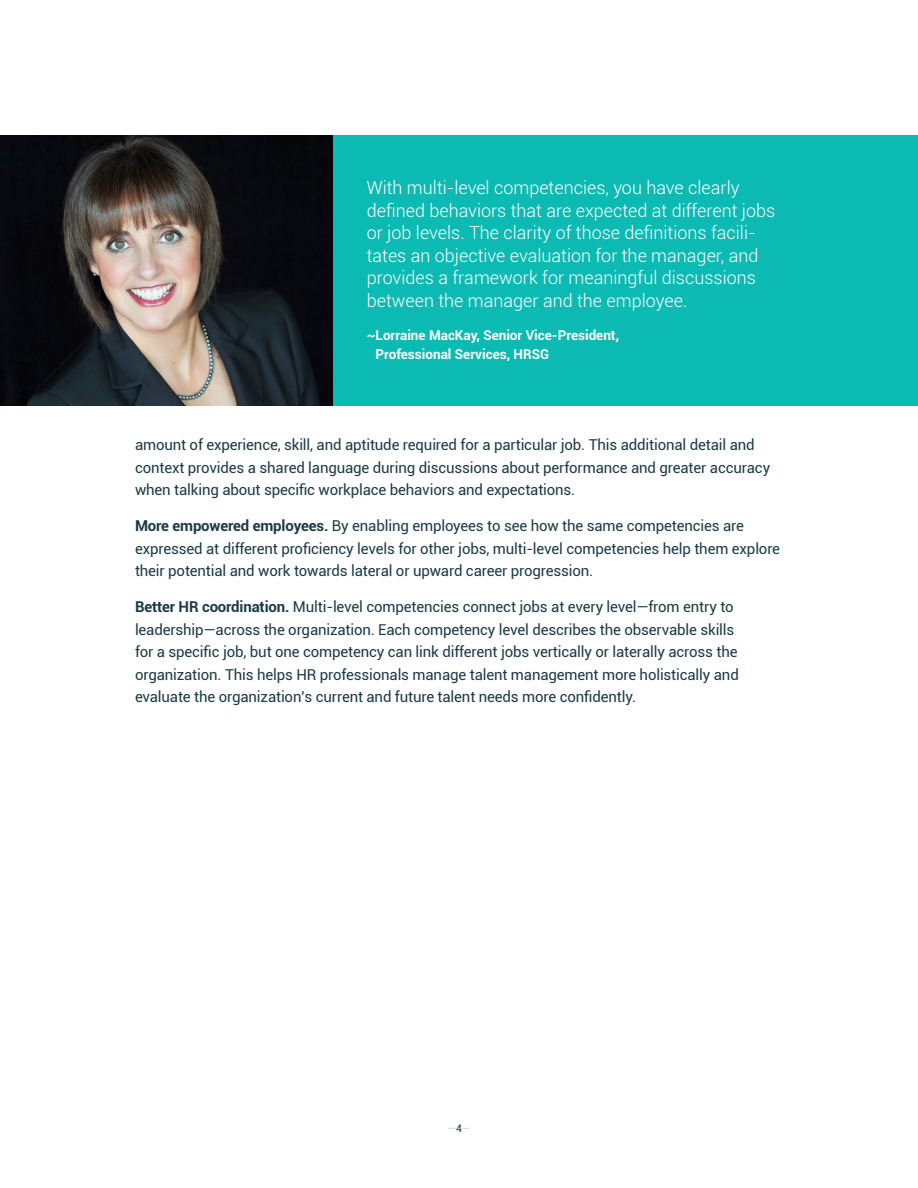
<style>
.page{position:relative;width:918px;height:1188px;background:#fff}
.page>*{position:absolute;margin:0;border:0;box-sizing:border-box;transform-origin:0 0}
.t1{font:300 18px/22.5px "Roboto";color:#fff}
.t2{font:15px/22.5px "Roboto";letter-spacing:-.01em;color:#1c3b47}
.t3{font:700 13.5px/19.5px "Roboto";color:#fff}
.t4{font:10.5px "Roboto";color:#bdd2dc}
.s1{font-weight:700}
.s2{color:#1c3b47}
</style>
<div class="page">
<div style="left:333px;top:135px;width:585px;height:270px;background:#0cbab4"></div>
<img style="left:0;top:135px;width:333px;height:270px">
<p class="t1" style="left:367px;top:176px;width:410px">With multi-level competencies, you have clearly defined behaviors that are expected at different jobs or job levels. The clarity of those definitions facili&shy;tates an objective evaluation for the manager, and provides a framework for meaningful discussions between the manager and the employee.</p>
<p class="t3" style="left:375px;top:325px;width:245px;text-indent:-9px">~Lorraine MacKay, Senior Vice-President,<br>Professional Services, HRSG</p>
<p class="t2" style="left:135px;top:433px;width:637px">amount of experience, skill, and aptitude required for a particular job. This additional detail and context provides a shared language during discussions about performance and greater accuracy when talking about specific workplace behaviors and expectations.</p>
<p class="t2" style="left:135px;top:514px;width:647px"><span class="s1">More empowered employees.</span> By enabling employees to see how the same competencies are expressed at different proficiency levels for other jobs, multi-level competencies help them explore their potential and work towards lateral or upward career progression.</p>
<p class="t2" style="left:135px;top:595px;width:605px"><span class="s1">Better HR coordination.</span> Multi-level competencies connect jobs at every level—from entry to leadership—across the organization. Each competency level describes the observable skills for a specific job, but one competency can link different jobs vertically or laterally across the organization. This helps HR professionals manage talent management more holistically and evaluate the organization’s current and future talent needs more confidently.</p>
<p class="t4" style="left:448px;top:1121px;width:24px">—<span class="s2">4</span>—</p>
</div>
